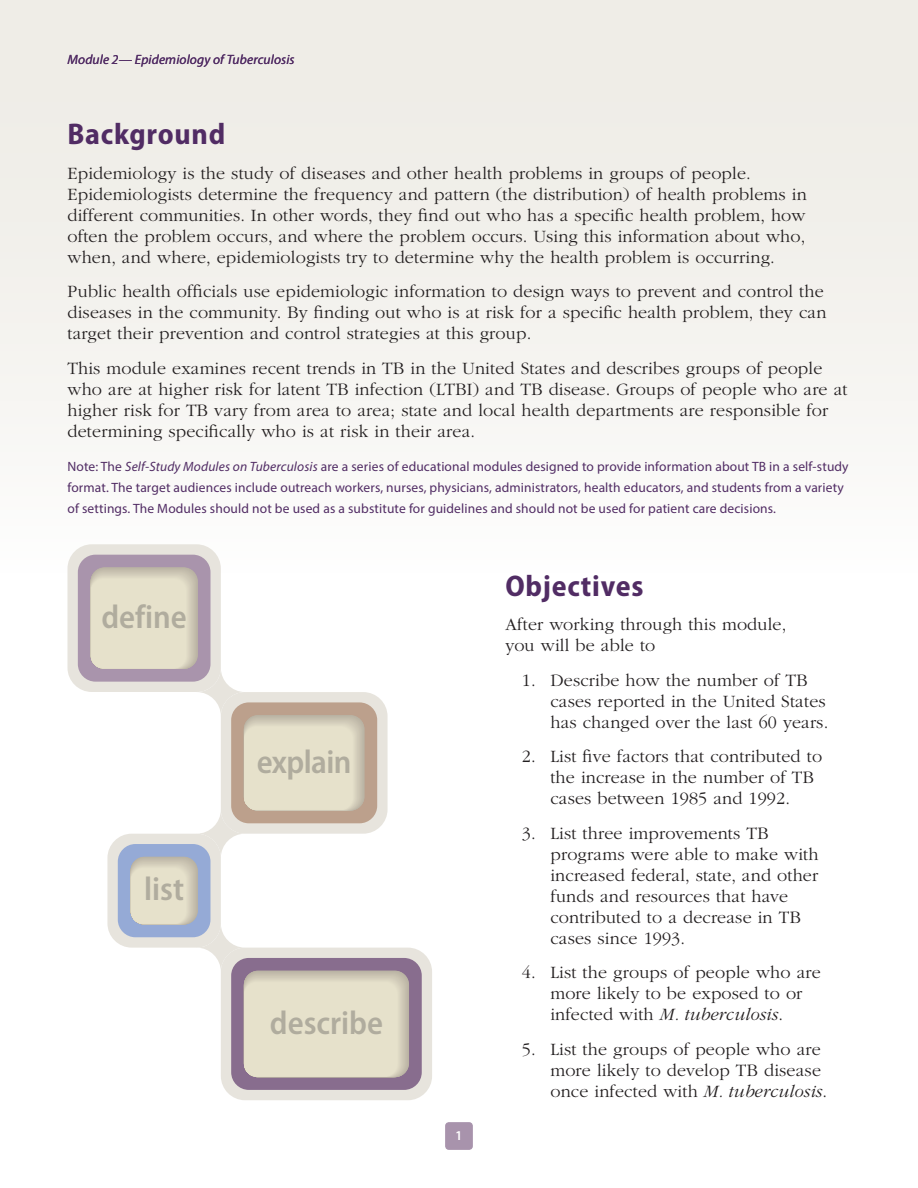
<style>
.page{position:relative;width:918px;height:1188px;background:#fff}
.page>*{position:absolute;margin:0;border:0;box-sizing:border-box;transform-origin:0 0}
.t1{font:600 semi-condensed 33.3px "Myriad Pro";color:#b0ac9e}
.t2{font:600 semi-condensed 33.3px "Myriad Pro";letter-spacing:-.02em;color:#b0ac9e}
.t3{font:700 semi-condensed 30px "Myriad Pro";letter-spacing:.025em;color:#512c64}
.P1{font:300 18px/21px "ITC Garamond Std";letter-spacing:.01em;color:#231f20}
.Note_Text{font:13.5px/21px "Myriad Pro";letter-spacing:.01em;color:#512c64}
.t4{font:italic 13.5px "Myriad Pro";letter-spacing:.01em;color:#512c64}
.t5{font:600 semi-condensed 13.5px "Myriad Pro";color:#fff}
.s1{font-style:italic}
</style>
<div class="page">
<div style="left:0;top:0;width:918px;height:573px;background:#efede7"></div>
<div style="left:68px;top:544px;width:153px;height:148px;background:#e7e4dd;border-radius:24px"></div>
<div style="left:221px;top:692px;width:167px;height:142px;background:#e7e4dd;border-radius:24px"></div>
<div style="left:107px;top:834px;width:114px;height:114px;background:#e7e4dd;border-radius:24px"></div>
<div style="left:221px;top:948px;width:211px;height:152px;background:#e7e4dd;border-radius:24px"></div>
<svg style="left:197px;top:668px;width:48px;height:48px;fill:#e7e4dd"></svg>
<svg style="left:197px;top:809px;width:48px;height:49px;fill:#e7e4dd"></svg>
<svg style="left:197px;top:923px;width:48px;height:49px;fill:#e7e4dd"></svg>
<svg style="left:78px;top:555px;width:133px;height:127px;background:#af9ead"></svg>
<svg style="left:231px;top:702px;width:146px;height:121px;background:#c1ac98"></svg>
<div style="left:118px;top:844px;width:92px;height:93px;background:#95aad6;border-radius:18px"></div>
<svg style="left:231px;top:958px;width:191px;height:132px;background:#9d899a"></svg>
<div style="left:91px;top:574px;width:100px;height:94px;background:#d3cdbb;border-radius:13px"></div>
<div style="left:91px;top:575px;width:99px;height:93px;background:#d7d1be;border-radius:13px"></div>
<div style="left:91px;top:576px;width:98px;height:92px;background:#dcd5c2;border-radius:13px"></div>
<div style="left:91px;top:577px;width:97px;height:91px;background:#dfdac5;border-radius:13px"></div>
<div style="left:91px;top:579px;width:95px;height:89px;background:#e6e1cb;border-radius:12px"></div>
<div style="left:244px;top:727px;width:109px;height:83px;background:#e6e1cb;border-radius:12px"></div>
<svg style="left:131px;top:858px;width:66px;height:67px"></svg>
<div style="left:131px;top:868px;width:55px;height:56px;background:#e6e1cb;border-radius:12px"></div>
<div style="left:244px;top:982px;width:153px;height:94px;background:#e6e1cb;border-radius:12px"></div>
<div style="left:447px;top:1124px;width:24px;height:24px;background:#a893ac;border-radius:2px"></div>
<div style="left:445px;top:1122px;width:28px;height:28px;border:4px solid #a893ac;border-radius:2px"></div>
<p class="t4" style="left:68px;top:51px;width:229px">Module 2— Epidemiology of Tuberculosis</p>
<h1 class="t3" style="left:68px;top:117px;width:159px">Background</h1>
<p class="P1" style="left:68px;top:163px;width:741px">Epidemiology is the study of diseases and other health problems in groups of people.<br>Epidemiologists determine the frequency and pattern (the distribution) of health problems in different communities. In other words, they find out who has a specific health problem, how often the problem occurs, and where the problem occurs. Using this information about who, when, and where, epidemiologists try to determine why the health problem is occurring.</p>
<p class="P1" style="left:68px;top:281px;width:760px">Public health officials use epidemiologic information to design ways to prevent and control the diseases in the community. By finding out who is at risk for a specific health problem, they can target their prevention and control strategies at this group.</p>
<p class="P1" style="left:68px;top:358px;width:782px">This module examines recent trends in TB in the United States and describes groups of people who are at higher risk for latent TB infection (LTBI) and TB disease. Groups of people who are at higher risk for TB vary from area to area; state and local health departments are responsible for determining specifically who is at risk in their area.</p>
<p class="Note_Text" style="left:68px;top:456px;width:783px">Note: The <span class="s1">Self-Study Modules on Tuberculosis</span> are a series of educational modules designed to provide information about TB in a self-study format. The target audiences include outreach workers, nurses, physicians, administrators, health educators, and students from a variety of settings. The Modules should not be used as a substitute for guidelines and should not be used for patient care decisions.</p>
<h1 class="t1" style="left:101px;top:598px;width:87px">define</h1>
<h1 class="t1" style="left:144px;top:871px;width:41px">list</h1>
<h1 class="t2" style="left:257px;top:743px;width:96px">explain</h1>
<h1 class="t1" style="left:270px;top:1004px;width:115px">describe</h1>
<p class="t5" style="left:456px;top:1128px;width:8px">1</p>
<h1 class="t3" style="left:505px;top:569px;width:139px">Objectives</h1>
<p class="P1" style="left:505px;top:615px;width:283px">After working through this module, you will be able to</p>
<p class="P1" style="left:550px;top:670px;width:279px;text-indent:-28px">1. Describe how the number of TB cases reported in the United States has changed over the last 60 years.</p>
<p class="P1" style="left:550px;top:747px;width:273px;text-indent:-28px">2. List five factors that contributed to the increase in the number of TB cases between 1985 and 1992.</p>
<p class="P1" style="left:550px;top:823px;width:270px;text-indent:-28px">3. List three improvements TB programs were able to make with increased federal, state, and other funds and resources that have contributed to a decrease in TB cases since 1993.</p>
<p class="P1" style="left:522px;top:963px;width:300px;text-align:center">4. List the groups of people who are more likely to be exposed to or infected with <span class="s1">M. tuberculosis</span>.</p>
<p class="P1" style="left:550px;top:1039px;width:278px;text-indent:-28px">5. List the groups of people who are more likely to develop TB disease once infected with <span class="s1">M. tuberculosis</span>.</p>
</div>
